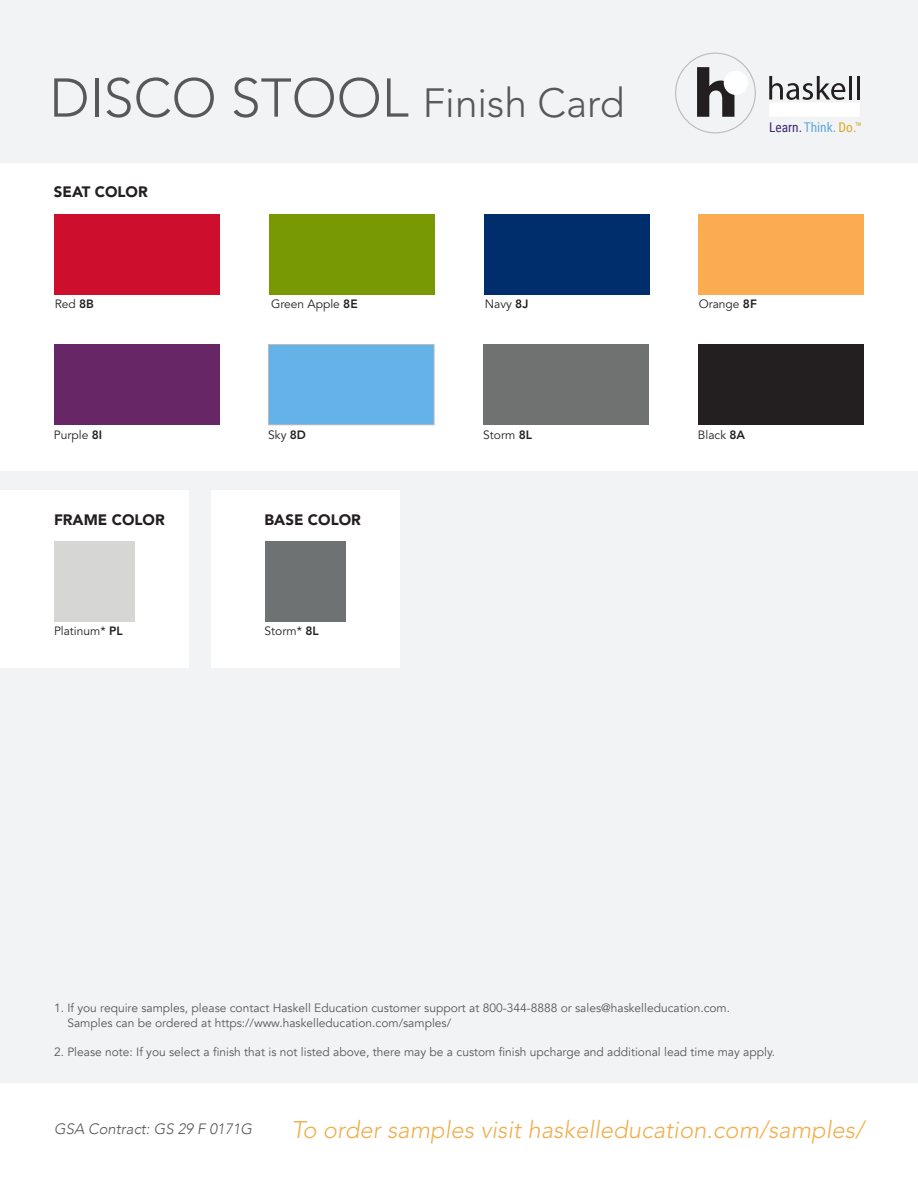
<style>
.page{position:relative;width:918px;height:1188px;background:#f2f3f4}
.page>*{position:absolute;margin:0;border:0;box-sizing:border-box;transform-origin:0 0}
.t1{font:300 54px "Avenir LT Std";color:#57585a}
.t2{font:italic 300 24px "Avenir LT Std";color:#f0af4f}
.t3{font:900 15px "Avenir LT Std";color:#231f20}
.t4{font:italic 300 15px "Avenir";color:#57585a}
.t5{font:13.5px "Roboto Condensed";color:#412a76}
.t6{font:12px/15px "Avenir";color:#57585a}
.t7{font:12px "Avenir LT Std";color:#231f20}
.s1{font-size:40.5px}
.s2{color:#61a9dd}
.s3{color:#d9a825}
.s4{font-weight:800}
</style>
<div class="page">
<div style="left:0;top:1083px;width:918px;height:105px;background:#fff"></div>
<div style="left:0;top:491px;width:189px;height:177px;background:#fff"></div>
<div style="left:54px;top:541px;width:81px;height:81px;background:#d6d6d5"></div>
<div style="left:769px;top:102px;width:91px;height:15px;background:#fff"></div>
<hr style="left:857px;top:76px;width:3px;height:24px;background:#231f20">
<svg style="left:675px;top:53px;width:81px;height:80px"></svg>
<svg style="left:769px;top:76px;width:83px;height:24px"></svg>
<div style="left:0;top:163px;width:918px;height:308px;background:#fff"></div>
<div style="left:55px;top:214px;width:165px;height:80px;background:#ce0e2d"></div>
<div style="left:269px;top:214px;width:166px;height:80px;background:#789904"></div>
<div style="left:484px;top:214px;width:165px;height:80px;background:#002e6d"></div>
<div style="left:699px;top:214px;width:165px;height:80px;background:#fbac50"></div>
<div style="left:54px;top:345px;width:165px;height:80px;background:#672666"></div>
<div style="left:268px;top:345px;width:166px;height:80px;background:#65b2e8"></div>
<div style="left:268px;top:344px;width:166px;height:81px;border:1px solid #bcbdc0"></div>
<div style="left:483px;top:345px;width:166px;height:80px;background:#6f7271"></div>
<div style="left:698px;top:345px;width:165px;height:80px;background:#231f20"></div>
<div style="left:211px;top:491px;width:189px;height:177px;background:#fff"></div>
<div style="left:265px;top:541px;width:80px;height:81px;background:#6e7272"></div>
<h1 class="t1" style="left:50px;top:66px;width:577px">DISCO STOOL <span class="s1">Finish Card</span></h1>
<p class="t3" style="left:54px;top:183px;width:95px">SEAT COLOR</p>
<p class="t5" style="left:769px;top:120px;width:95px">Learn.<span class="s2">Think.</span> <span class="s3">Do.™</span></p>
<p class="t7" style="left:55px;top:299px;width:41px">Red <span class="s4">8B</span></p>
<p class="t7" style="left:271px;top:299px;width:88px">Green Apple <span class="s4">8E</span></p>
<p class="t7" style="left:485px;top:299px;width:45px">Navy <span class="s4">8J</span></p>
<p class="t7" style="left:699px;top:299px;width:60px">Orange <span class="s4">8F</span></p>
<p class="t7" style="left:54px;top:430px;width:50px">Purple <span class="s4">8I</span></p>
<p class="t7" style="left:268px;top:430px;width:39px">Sky <span class="s4">8D</span></p>
<p class="t7" style="left:483px;top:430px;width:50px">Storm <span class="s4">8L</span></p>
<p class="t7" style="left:698px;top:430px;width:49px">Black <span class="s4">8A</span></p>
<p class="t3" style="left:54px;top:511px;width:112px">FRAME COLOR</p>
<p class="t7" style="left:54px;top:626px;width:70px">Platinum* <span class="s4">PL</span></p>
<p class="t3" style="left:265px;top:511px;width:98px">BASE COLOR</p>
<p class="t7" style="left:265px;top:626px;width:56px">Storm* <span class="s4">8L</span></p>
<p class="t6" style="left:67px;top:1002px;width:664px;text-indent:-13px">1. If you require samples, please contact Haskell Education customer support at 800-344-8888 or sales@haskelleducation.com.<br>Samples can be ordered at https://www.haskelleducation.com/samples/</p>
<p class="t6" style="left:54px;top:1044px;width:723px">2. Please note: If you select a finish that is not listed above, there may be a custom finish upcharge and additional lead time may apply.</p>
<p class="t4" style="left:54px;top:1120px;width:200px">GSA Contract: GS 29 F 0171G</p>
<h2 class="t2" style="left:291px;top:1120px;width:574px">To order samples visit haskelleducation.com/samples/</h2>
</div>
